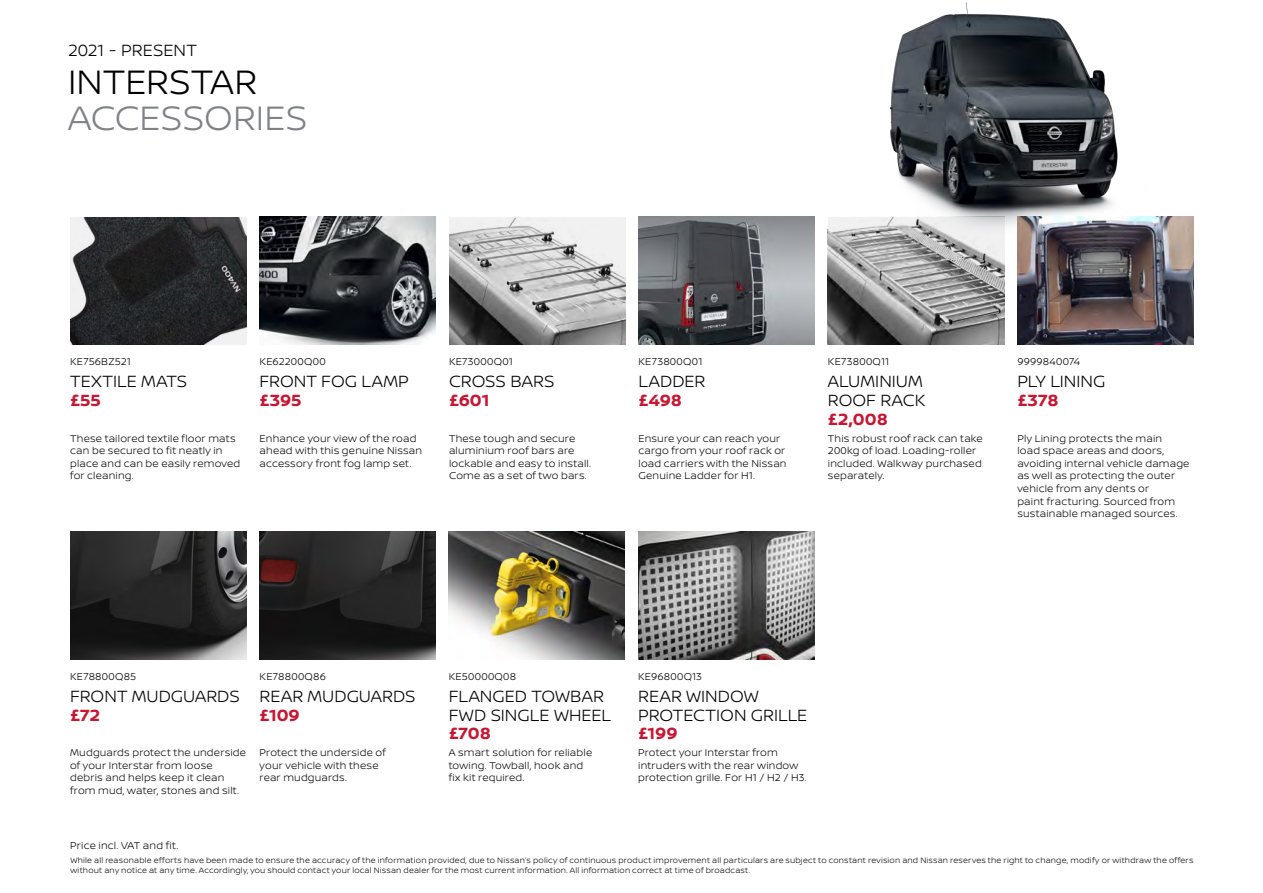
<style>
.page{position:relative;width:1263px;height:893px;background:#fff}
.page>*{position:absolute;margin:0;border:0;box-sizing:border-box;transform-origin:0 0}
.t1{font:300 36px "Nissan Brand";color:#808285}
.t2{font:300 36px "Nissan Brand";letter-spacing:.01em;color:#000}
.t3{font:300 17.25px/18.8px "Nissan Brand";color:#000}
.t4{font:700 17.25px "Nissan Brand";letter-spacing:-.005em;color:#c51733}
.t5{font:300 10.5px/12.6px "Nissan Brand";letter-spacing:.02em;color:#000}
.t6{font:300 8.25px/9.9px "Nissan Brand";letter-spacing:.025em;color:#000}
</style>
<div class="page">
<img style="left:762px;top:2px;width:432px;height:232px">
<img style="left:260px;top:531px;width:176px;height:128px">
<img style="left:449px;top:217px;width:176px;height:127px">
<img style="left:1017px;top:217px;width:176px;height:127px">
<img style="left:638px;top:531px;width:176px;height:128px">
<img style="left:70px;top:531px;width:176px;height:128px">
<img style="left:638px;top:217px;width:176px;height:127px">
<img style="left:260px;top:217px;width:176px;height:127px">
<img style="left:70px;top:217px;width:176px;height:127px">
<img style="left:828px;top:217px;width:176px;height:127px">
<img style="left:449px;top:531px;width:176px;height:128px">
<h2 class="t3" style="left:68px;top:40px;width:130px">2021 - PRESENT</h2>
<h1 class="t2" style="left:68px;top:56px;width:190px">INTERSTAR</h1>
<h1 class="t1" style="left:68px;top:92px;width:241px">ACCESSORIES</h1>
<p class="t5" style="left:70px;top:355px;width:62px">KE756BZ521</p>
<h2 class="t3" style="left:70px;top:371px;width:119px">TEXTILE MATS</h2>
<h2 class="t4" style="left:70px;top:388px;width:32px">£55</h2>
<p class="t5" style="left:70px;top:431px;width:172px">These tailored textile floor mats can be secured to fit neatly in place and can be easily removed for cleaning.</p>
<p class="t5" style="left:260px;top:355px;width:68px">KE62200Q00</p>
<h2 class="t3" style="left:260px;top:371px;width:151px">FRONT FOG LAMP</h2>
<h2 class="t4" style="left:260px;top:388px;width:44px">£395</h2>
<p class="t5" style="left:260px;top:431px;width:164px">Enhance your view of the road ahead with this genuine Nissan accessory front fog lamp set.</p>
<p class="t5" style="left:449px;top:355px;width:66px">KE73000Q01</p>
<h2 class="t3" style="left:449px;top:371px;width:107px">CROSS BARS</h2>
<h2 class="t4" style="left:449px;top:388px;width:42px">£601</h2>
<p class="t5" style="left:449px;top:431px;width:144px">These tough and secure aluminium roof bars are lockable and easy to install.<br>Come as a set of two bars.</p>
<p class="t5" style="left:638px;top:355px;width:65px">KE73800Q01</p>
<h2 class="t3" style="left:638px;top:371px;width:68px">LADDER</h2>
<h2 class="t4" style="left:638px;top:388px;width:45px">£498</h2>
<p class="t5" style="left:638px;top:431px;width:150px">Ensure your can reach your cargo from your roof rack or load carriers with the Nissan<br>Genuine Ladder for H1.</p>
<p class="t5" style="left:828px;top:355px;width:63px">KE73800Q11</p>
<h2 class="t3" style="left:828px;top:371px;width:99px">ALUMINIUM<br>ROOF RACK</h2>
<h2 class="t4" style="left:828px;top:406px;width:61px">£2,008</h2>
<p class="t5" style="left:828px;top:431px;width:156px">This robust roof rack can take<br>200kg of load. Loading-roller included. Walkway purchased separately.</p>
<p class="t5" style="left:1017px;top:355px;width:64px">9999840074</p>
<h2 class="t3" style="left:1017px;top:371px;width:90px">PLY LINING</h2>
<h2 class="t4" style="left:1017px;top:388px;width:43px">£378</h2>
<p class="t5" style="left:1017px;top:431px;width:174px">Ply Lining protects the main<br>load space areas and doors, avoiding internal vehicle damage as well as protecting the outer vehicle from any dents or<br>paint fracturing. Sourced from sustainable managed sources.</p>
<p class="t5" style="left:70px;top:669px;width:68px">KE78800Q85</p>
<h2 class="t3" style="left:70px;top:686px;width:171px">FRONT MUDGUARDS</h2>
<h2 class="t4" style="left:70px;top:702px;width:31px">£72</h2>
<p class="t5" style="left:70px;top:746px;width:177px">Mudguards protect the underside of your Interstar from loose debris and helps keep it clean from mud, water, stones and silt.</p>
<p class="t5" style="left:260px;top:669px;width:68px">KE78800Q86</p>
<h2 class="t3" style="left:260px;top:686px;width:157px">REAR MUDGUARDS</h2>
<h2 class="t4" style="left:260px;top:702px;width:42px">£109</h2>
<p class="t5" style="left:260px;top:746px;width:128px">Protect the underside of your vehicle with these rear mudguards.</p>
<p class="t5" style="left:449px;top:669px;width:69px">KE50000Q08</p>
<h2 class="t3" style="left:449px;top:686px;width:164px">FLANGED TOWBAR<br>FWD SINGLE WHEEL</h2>
<h2 class="t4" style="left:449px;top:721px;width:44px">£708</h2>
<p class="t5" style="left:449px;top:746px;width:145px">A smart solution for reliable towing. Towball, hook and fix kit required.</p>
<p class="t5" style="left:638px;top:669px;width:65px">KE96800Q13</p>
<h2 class="t3" style="left:638px;top:686px;width:171px">REAR WINDOW<br>PROTECTION GRILLE</h2>
<h2 class="t4" style="left:638px;top:721px;width:41px">£199</h2>
<p class="t5" style="left:638px;top:746px;width:170px">Protect your Interstar from intruders with the rear window protection grille. For H1 / H2 / H3.</p>
<p class="t5" style="left:70px;top:839px;width:109px">Price incl. VAT and fit.</p>
<p class="t6" style="left:70px;top:855px;width:1124px">While all reasonable efforts have been made to ensure the accuracy of the information provided, due to Nissan’s policy of continuous product improvement all particulars are subject to constant revision and Nissan reserves the right to change, modify or withdraw the offers without any notice at any time. Accordingly, you should contact your local Nissan dealer for the most current information. All information correct at time of broadcast.</p>
</div>
